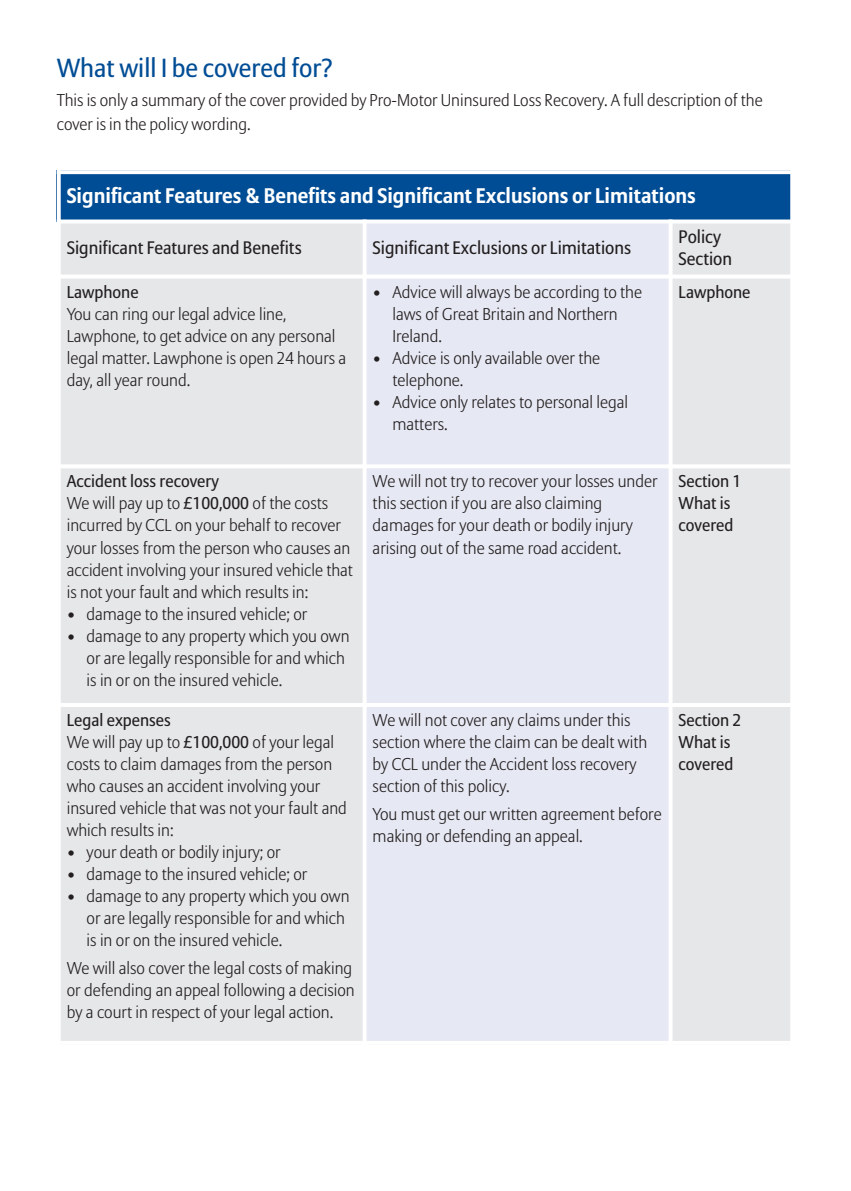
<style>
.page{position:relative;width:851px;height:1191px;background:#fff}
.page>*{position:absolute;margin:0;border:0;box-sizing:border-box;transform-origin:0 0}
.t1{font:26px "Allianz Sans";color:#014d95}
.t2{font:700 21px "Allianz Sans";color:#fff}
.t3{font:18px/21.6px "Allianz Sans";color:#231f20}
.t4{font:300 17px/22px "Allianz Sans";color:#231f20}
.t5{font:17px/22px "Allianz Sans";color:#231f20}
.s1{font-weight:400}
</style>
<div class="page">
<div style="left:57px;top:170px;width:735px;height:51px;background:#014d95"></div>
<div style="left:57px;top:221px;width:307px;height:55px;background:#e6e7e9"></div>
<div style="left:364px;top:221px;width:306px;height:55px;background:#e6e8f3"></div>
<div style="left:670px;top:221px;width:124px;height:55px;background:#e6e7e9"></div>
<div style="left:57px;top:276px;width:307px;height:190px;background:#e6e7e9"></div>
<div style="left:364px;top:276px;width:306px;height:190px;background:#e6e8f3"></div>
<div style="left:670px;top:276px;width:124px;height:190px;background:#e6e7e9"></div>
<div style="left:57px;top:466px;width:307px;height:239px;background:#e6e7e9"></div>
<div style="left:364px;top:466px;width:306px;height:239px;background:#e6e8f3"></div>
<div style="left:670px;top:466px;width:124px;height:239px;background:#e6e7e9"></div>
<div style="left:57px;top:705px;width:307px;height:340px;background:#e6e7e9"></div>
<div style="left:364px;top:705px;width:306px;height:340px;background:#e6e8f3"></div>
<div style="left:670px;top:705px;width:124px;height:340px;background:#e6e7e9"></div>
<hr style="left:57px;top:170px;width:4px;height:875px;background:#fff">
<svg style="left:362px;top:223px;width:4px;height:818px;fill:#fff"></svg>
<svg style="left:668px;top:223px;width:4px;height:818px;fill:#fff"></svg>
<hr style="left:790px;top:170px;width:4px;height:875px;background:#fff">
<svg style="left:60px;top:170px;width:731px;height:4px;background:#f6f8fb"></svg>
<svg style="left:60px;top:219px;width:731px;height:4px;background:#dee8f1"></svg>
<svg style="left:61px;top:274px;width:729px;height:4px;fill:#fff"></svg>
<hr style="left:57px;top:464px;width:737px;height:4px;background:#fff">
<hr style="left:57px;top:703px;width:737px;height:4px;background:#fff">
<hr style="left:57px;top:1041px;width:737px;height:4px;background:#fff">
<h1 class="t1" style="left:57px;top:57px;width:277px">What will I be covered for?</h1>
<p class="t4" style="left:57px;top:90px;width:707px;line-height:24px">This is only a summary of the cover provided by Pro-Motor Uninsured Loss Recovery. A full description of the cover is in the policy wording.</p>
<p class="t2" style="left:67px;top:187px;width:630px">Significant Features &amp; Benefits and Significant Exclusions or Limitations</p>
<p class="t3" style="left:67px;top:238px;width:236px">Significant Features and Benefits</p>
<p class="t3" style="left:372px;top:238px;width:260px">Significant Exclusions or Limitations</p>
<p class="t3" style="left:678px;top:227px;width:55px">Policy<br>Section</p>
<p class="t5" style="left:67px;top:282px;width:73px">Lawphone</p>
<p class="t4" style="left:67px;top:304px;width:281px">You can ring our legal advice line, Lawphone, to get advice on any personal legal matter. Lawphone is open 24 hours a day, all year round.</p>
<p class="t4" style="left:392px;top:282px;width:251px;text-indent:-20px">• Advice will always be according to the laws of Great Britain and Northern<br>Ireland.</p>
<p class="t4" style="left:392px;top:348px;width:209px;text-indent:-20px">• Advice is only available over the telephone.</p>
<p class="t4" style="left:392px;top:392px;width:237px;text-indent:-20px">• Advice only relates to personal legal matters.</p>
<p class="t5" style="left:678px;top:282px;width:73px">Lawphone</p>
<p class="t4" style="left:67px;top:472px;width:288px"><span class="s1">Accident loss recovery<br></span>We will pay up to <span class="s1">£100,000</span> of the costs incurred by CCL on your behalf to recover your losses from the person who causes an accident involving your insured vehicle that is not your fault and which results in:</p>
<p class="t4" style="left:67px;top:604px;width:242px">• damage to the insured vehicle; or</p>
<p class="t4" style="left:87px;top:626px;width:264px;text-indent:-20px">• damage to any property which you own or are legally responsible for and which is in or on the insured vehicle.</p>
<p class="t4" style="left:67px;top:710px;width:282px"><span class="s1">Legal expenses<br></span>We will pay up to <span class="s1">£100,000</span> of your legal costs to claim damages from the person who causes an accident involving your insured vehicle that was not your fault and which results in:</p>
<p class="t4" style="left:67px;top:842px;width:215px">• your death or bodily injury; or</p>
<p class="t4" style="left:67px;top:864px;width:242px">• damage to the insured vehicle; or</p>
<p class="t4" style="left:87px;top:886px;width:264px;text-indent:-20px">• damage to any property which you own or are legally responsible for and which is in or on the insured vehicle.</p>
<p class="t4" style="left:67px;top:958px;width:289px">We will also cover the legal costs of making or defending an appeal following a decision by a court in respect of your legal action.</p>
<p class="t4" style="left:372px;top:472px;width:286px">We will not try to recover your losses under this section if you are also claiming damages for your death or bodily injury arising out of the same road accident.</p>
<p class="t5" style="left:678px;top:472px;width:64px">Section 1<br>What is covered</p>
<p class="t4" style="left:372px;top:710px;width:276px">We will not cover any claims under this section where the claim can be dealt with by CCL under the Accident loss recovery section of this policy.</p>
<p class="t4" style="left:372px;top:804px;width:290px">You must get our written agreement before making or defending an appeal.</p>
<p class="t5" style="left:678px;top:710px;width:64px">Section 2<br>What is covered</p>
</div>
